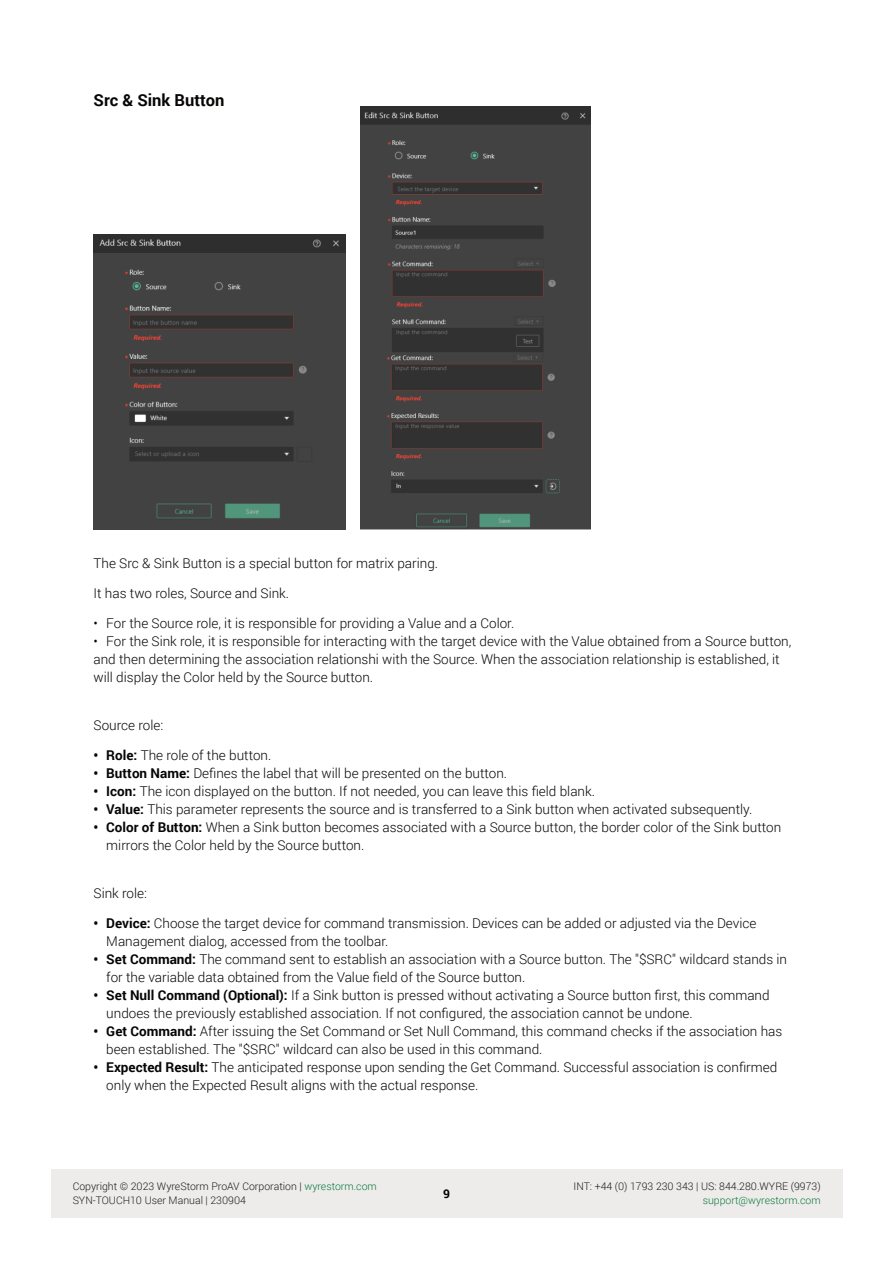
<style>
.page{position:relative;width:893px;height:1263px;background:#fff}
.page>*{position:absolute;margin:0;border:0;box-sizing:border-box;transform-origin:0 0}
.t1{font:700 16.5px "Roboto";color:#070504}
.t2{font:300 13.5px/18px "Roboto";color:#070504}
.t3{font:700 12px "Roboto";color:#000}
.t4{font:300 10.5px/13.5px "Roboto";color:#1e1c1a}
.t5{font:300 10.5px "Roboto";color:#0b7a3d}
.s1{font-weight:700}
.s2{color:#077a3d}
.s3{color:#211d1e}
</style>
<div class="page">
<div style="left:51px;top:1169px;width:791px;height:48px;background:#eeeceb"></div>
<img style="left:94px;top:234px;width:251px;height:295px">
<img style="left:360px;top:106px;width:230px;height:423px">
<p class="t1" style="left:94px;top:89px;width:133px">Src &amp; Sink Button</p>
<p class="t2" style="left:94px;top:554px;width:346px">The Src &amp; Sink Button is a special button for matrix paring.</p>
<p class="t2" style="left:94px;top:584px;width:197px">It has two roles, Source and Sink.</p>
<p class="t2" style="left:94px;top:614px;width:422px">• For the Source role, it is responsible for providing a Value and a Color.</p>
<p class="t2" style="left:94px;top:632px;width:699px">• For the Sink role, it is responsible for interacting with the target device with the Value obtained from a Source button, and then determining the association relationshi with the Source. When the association relationship is established, it will display the Color held by the Source button.</p>
<p class="t2" style="left:94px;top:716px;width:71px">Source role:</p>
<p class="t2" style="left:94px;top:746px;width:179px"><span class="s1">• Role:</span> The role of the button.</p>
<p class="t2" style="left:94px;top:764px;width:415px"><span class="s1">• Button Name:</span> Defines the label that will be presented on the button.</p>
<p class="t2" style="left:94px;top:782px;width:503px"><span class="s1">• Icon:</span> The icon displayed on the button. If not needed, you can leave this field blank.</p>
<p class="t2" style="left:94px;top:800px;width:660px"><span class="s1">• Value:</span> This parameter represents the source and is transferred to a Sink button when activated subsequently.</p>
<p class="t2" style="left:106px;top:818px;width:676px;text-indent:-13px"><span class="s1">• Color of Button:</span> When a Sink button becomes associated with a Source button, the border color of the Sink button mirrors the Color held by the Source button.</p>
<p class="t2" style="left:94px;top:884px;width:55px">Sink role:</p>
<p class="t2" style="left:106px;top:914px;width:651px;text-indent:-13px"><span class="s1">• Device:</span> Choose the target device for command transmission. Devices can be added or adjusted via the Device<br>Management dialog, accessed from the toolbar.</p>
<p class="t2" style="left:106px;top:950px;width:682px;text-indent:-13px"><span class="s1">• Set Command:</span> The command sent to establish an association with a Source button. The "$SRC" wildcard stands in for the variable data obtained from the Value field of the Source button.</p>
<p class="t2" style="left:106px;top:986px;width:665px;text-indent:-13px"><span class="s1">• Set Null Command (Optional):</span> If a Sink button is pressed without activating a Source button first, this command undoes the previously established association. If not configured, the association cannot be undone.</p>
<p class="t2" style="left:106px;top:1022px;width:678px;text-indent:-13px"><span class="s1">• Get Command:</span> After issuing the Set Command or Set Null Command, this command checks if the association has been established. The "$SRC" wildcard can also be used in this command.</p>
<p class="t2" style="left:106px;top:1058px;width:672px;text-indent:-13px"><span class="s1">• Expected Result:</span> The anticipated response upon sending the Get Command. Successful association is confirmed only when the Expected Result aligns with the actual response.</p>
<p class="t4" style="left:73px;top:1179px;width:306px">Copyright © 2023 WyreStorm ProAV Corporation | <span class="s2">wyrestorm.com<br></span><span class="s3">SYN-TOUCH10 User Manual | 230904</span></p>
<p class="t3" style="left:443px;top:1185px;width:8px">9</p>
<p class="t4" style="left:574px;top:1179px;width:249px">INT: +44 (0) 1793 230 343 | US: 844.280.WYRE (9973)</p>
<p class="t5" style="left:703px;top:1192px;width:120px">support@wyrestorm.com</p>
</div>
